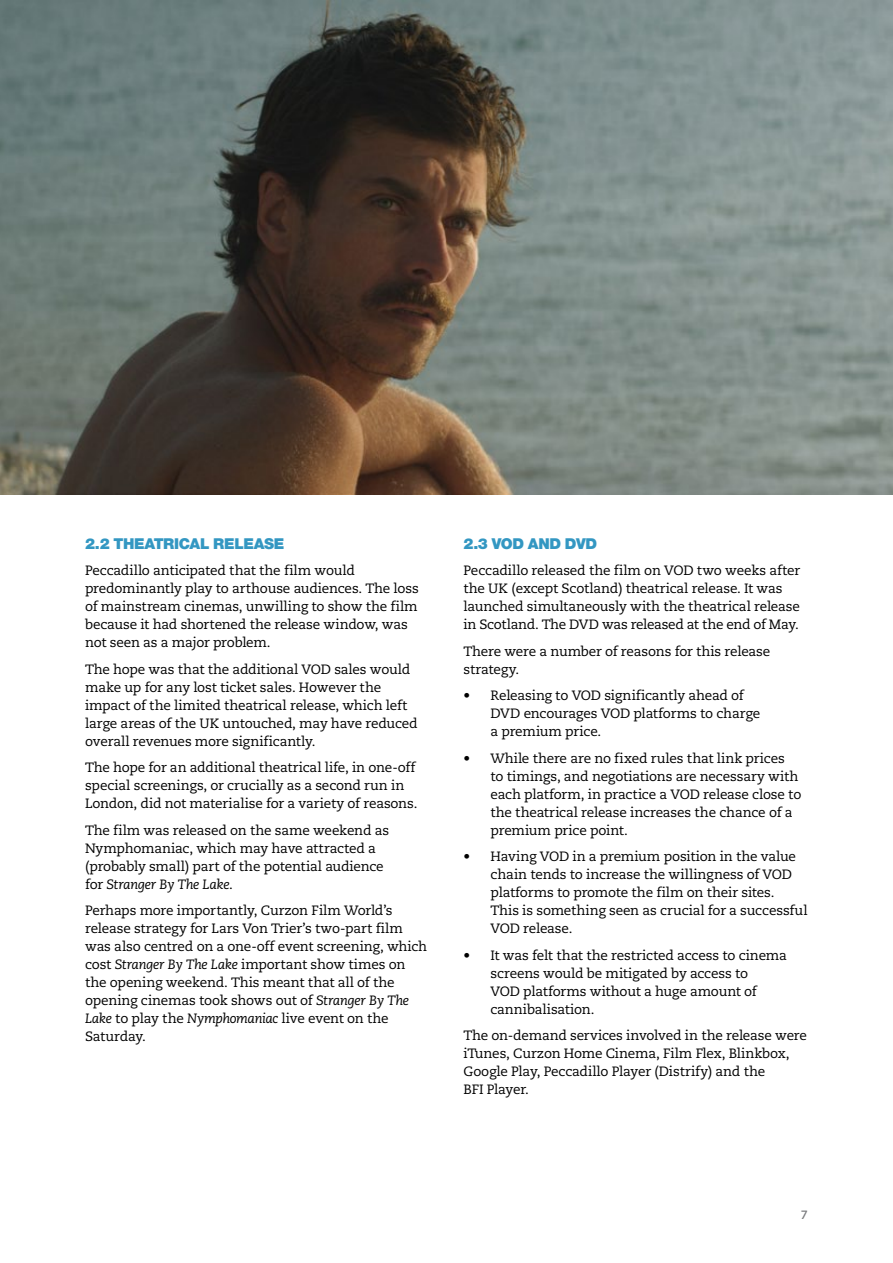
<style>
.page{position:relative;width:893px;height:1263px;background:#fff}
.page>*{position:absolute;margin:0;border:0;box-sizing:border-box;transform-origin:0 0}
.t1{font:900 15px "Helvetica Neue LT Std";letter-spacing:-.02em;color:#3397c2}
.t2{font:13.5px/18px "Caecilia";letter-spacing:-.015em;color:#000}
.t3{font:700 12px "Caecilia";color:#77787b}
.s1{font-style:italic}
</style>
<div class="page">
<img style="left:0;top:0;width:893px;height:494px">
<p class="t1" style="left:85px;top:534px;width:201px">2.2 THEATRICAL RELEASE</p>
<p class="t2" style="left:85px;top:562px;width:335px">Peccadillo anticipated that the film would predominantly play to arthouse audiences. The loss of mainstream cinemas, unwilling to show the film because it had shortened the release window, was not seen as a major problem.</p>
<p class="t2" style="left:85px;top:660px;width:334px">The hope was that the additional VOD sales would make up for any lost ticket sales. However the impact of the limited theatrical release, which left large areas of the UK untouched, may have reduced overall revenues more significantly.</p>
<p class="t2" style="left:85px;top:759px;width:334px">The hope for an additional theatrical life, in one-off special screenings, or crucially as a second run in<br>London, did not materialise for a variety of reasons.</p>
<p class="t2" style="left:85px;top:821px;width:306px">The film was released on the same weekend as Nymphomaniac, which may have attracted a (probably small) part of the potential audience for <span class="s1">Stranger By The Lake</span>.</p>
<p class="t2" style="left:85px;top:902px;width:344px">Perhaps more importantly, Curzon Film World’s release strategy for Lars Von Trier’s two-part film was also centred on a one-off event screening, which cost <span class="s1">Stranger By The Lake</span> important show times on the opening weekend. This meant that all of the opening cinemas took shows out of <span class="s1">Stranger By The Lake</span> to play the <span class="s1">Nymphomaniac</span> live event on the Saturday.</p>
<p class="t1" style="left:463px;top:534px;width:135px">2.3 VOD AND DVD</p>
<p class="t2" style="left:463px;top:562px;width:338px">Peccadillo released the film on VOD two weeks after the UK (except Scotland) theatrical release. It was launched simultaneously with the theatrical release in Scotland. The DVD was released at the end of May.</p>
<p class="t2" style="left:463px;top:642px;width:308px">There were a number of reasons for this release strategy.</p>
<p class="t2" style="left:490px;top:687px;width:271px;text-indent:-27px">• Releasing to VOD significantly ahead of<br>DVD encourages VOD platforms to charge a premium price.</p>
<p class="t2" style="left:490px;top:749px;width:312px;text-indent:-27px">• While there are no fixed rules that link prices<br>to timings, and negotiations are necessary with each platform, in practice a VOD release close to the theatrical release increases the chance of a premium price point.</p>
<p class="t2" style="left:490px;top:848px;width:319px;text-indent:-27px">• Having VOD in a premium position in the value chain tends to increase the willingness of VOD platforms to promote the film on their sites.<br>This is something seen as crucial for a successful VOD release.</p>
<p class="t2" style="left:490px;top:946px;width:298px;text-indent:-27px">• It was felt that the restricted access to cinema screens would be mitigated by access to<br>VOD platforms without a huge amount of cannibalisation.</p>
<p class="t2" style="left:463px;top:1027px;width:345px">The on-demand services involved in the release were iTunes, Curzon Home Cinema, Film Flex, Blinkbox, Google Play, Peccadillo Player (Distrify) and the<br>BFI Player.</p>
<p class="t3" style="left:801px;top:1208px;width:9px">7</p>
</div>
